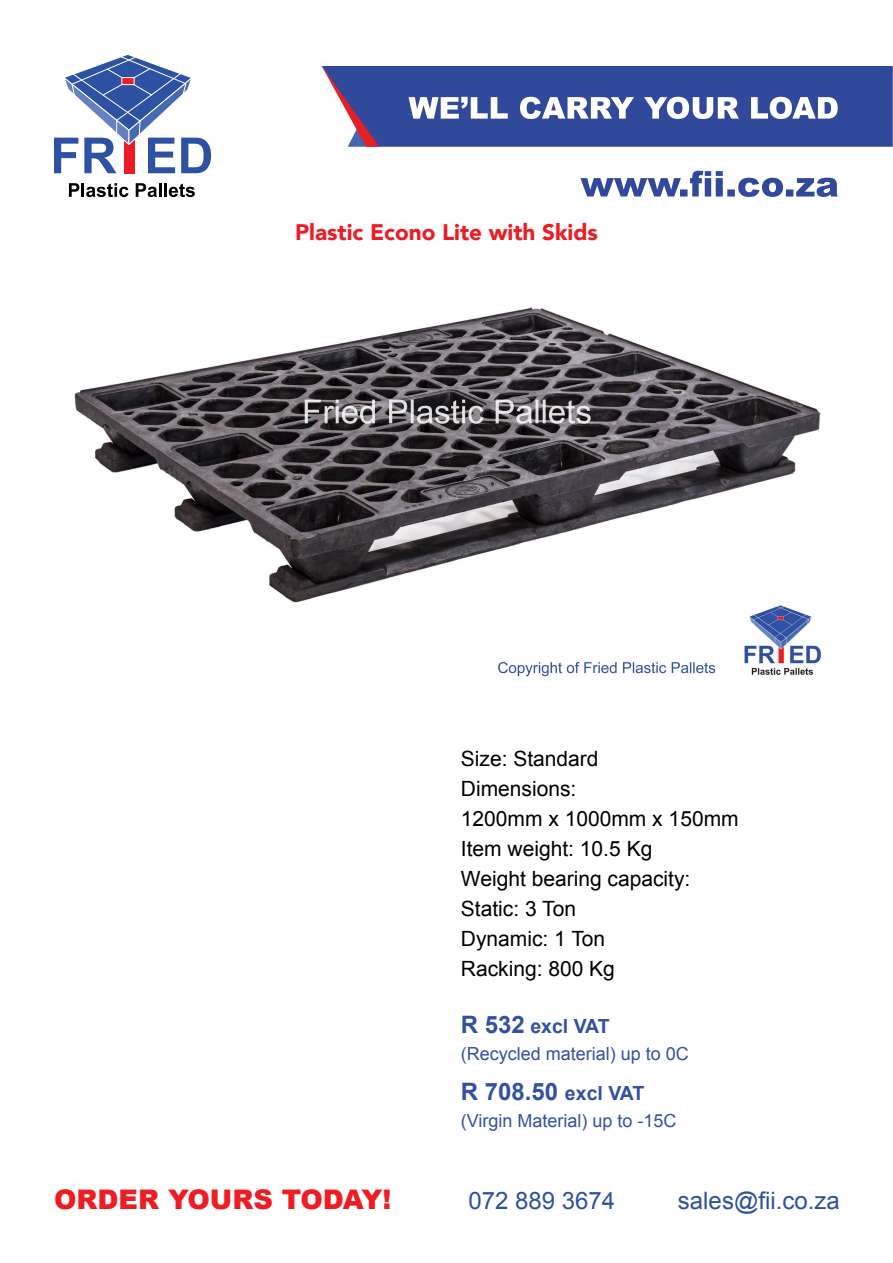
<style>
.page{position:relative;width:893px;height:1263px;background:#fff}
.page>*{position:absolute;margin:0;border:0;box-sizing:border-box;transform-origin:0 0}
.t1{font:900 27px "Arial";color:#ee1d23}
.t2{font:24px "Arial";color:#2d51a3}
.t3{font:700 24px "Arial";color:#3251a3}
.Paragraph_Style_1{font:900 22.5px "Avenir";color:#ed1c24}
.t4{font:21px "Arial";color:#000}
.t5{font:700 19.5px "Arial";color:#3251a3}
.t6{font:18px "Arial";color:#3251a3}
.s1{font-size:24px}
.s2{font-size:19.5px}
</style>
<div class="page">
<div style="left:379px;top:66px;width:514px;height:81px;background:#31499a"></div>
<svg style="left:54px;top:54px;width:157px;height:119px"></svg>
<svg style="left:69px;top:183px;width:60px;height:14px"></svg>
<svg style="left:136px;top:183px;width:21px;height:14px"></svg>
<hr style="left:159px;top:183px;width:3px;height:14px;background:#000">
<hr style="left:164px;top:183px;width:3px;height:14px;background:#000">
<svg style="left:169px;top:183px;width:26px;height:14px"></svg>
<svg style="left:322px;top:66px;width:57px;height:81px"></svg>
<img style="left:74px;top:307px;width:748px;height:371px">
<svg style="left:408px;top:97px;width:430px;height:22px"></svg>
<svg style="left:580px;top:171px;width:258px;height:26px"></svg>
<p class="Paragraph_Style_1" style="left:295px;top:213px;width:304px">Plastic Econo Lite with Skids</p>
<p class="t4" style="left:461px;top:745px;width:139px">Size: Standard</p>
<p class="t4" style="left:461px;top:775px;width:117px">Dimensions:</p>
<p class="t4" style="left:461px;top:805px;width:279px">1200mm x 1000mm x 150mm</p>
<p class="t4" style="left:461px;top:835px;width:193px">Item weight: 10.5 Kg</p>
<p class="t4" style="left:461px;top:865px;width:231px">Weight bearing capacity:</p>
<p class="t4" style="left:461px;top:895px;width:117px">Static: 3 Ton</p>
<p class="t4" style="left:461px;top:925px;width:146px">Dynamic: 1 Ton</p>
<p class="t4" style="left:461px;top:955px;width:156px">Racking: 800 Kg</p>
<p class="t5" style="left:461px;top:1013px;width:150px"><span class="s1">R 532</span> excl VAT</p>
<p class="t6" style="left:461px;top:1042px;width:230px">(Recycled material) up to 0C</p>
<p class="t3" style="left:461px;top:1075px;width:185px">R 708.50 <span class="s2">excl VAT</span></p>
<p class="t6" style="left:461px;top:1108px;width:217px">(Virgin Material) up to -15C</p>
<p class="t1" style="left:54px;top:1180px;width:339px">ORDER YOURS TODAY!</p>
<p class="t2" style="left:468px;top:1185px;width:148px">072 889 3674</p>
<p class="t2" style="left:678px;top:1185px;width:163px">sales@fii.co.za</p>
</div>
